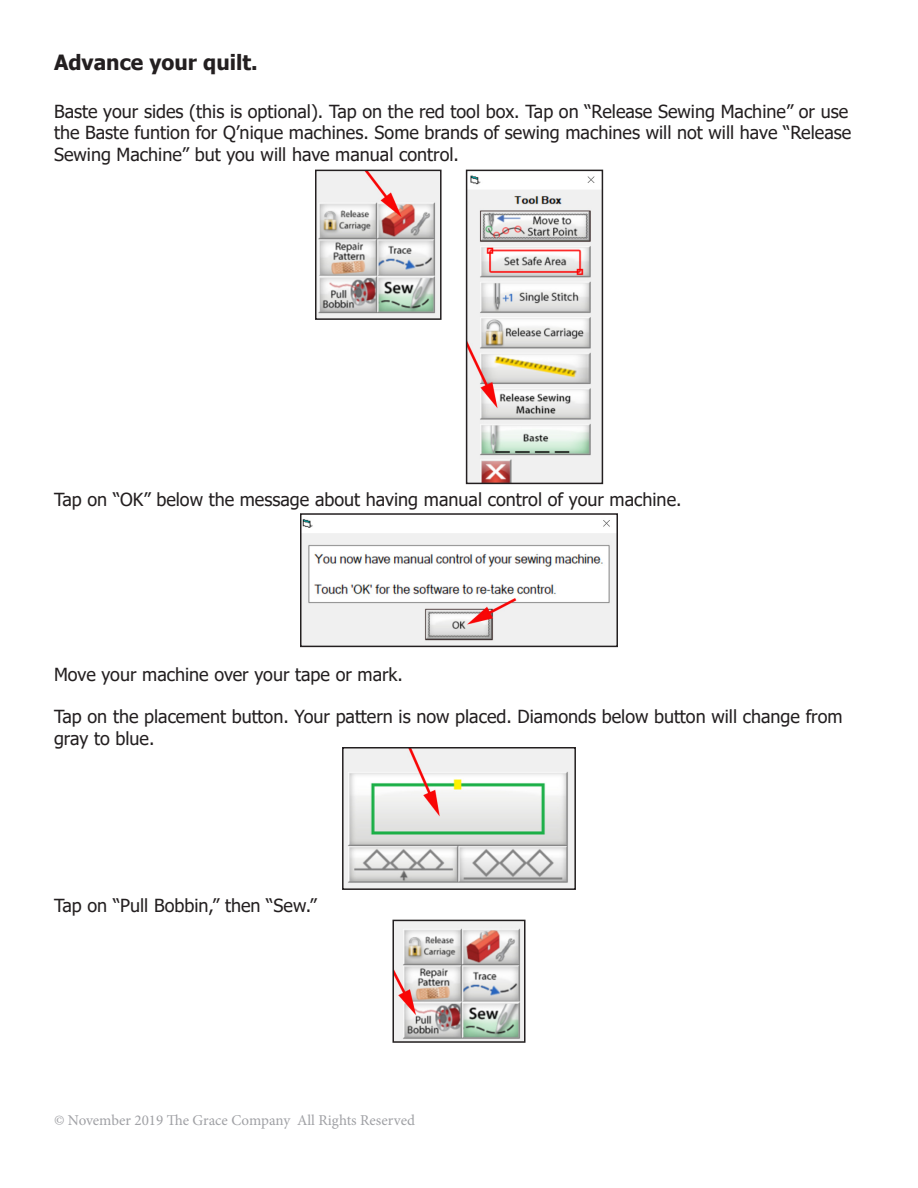
<style>
.page{position:relative;width:918px;height:1188px;background:#fff}
.page>*{position:absolute;margin:0;border:0;box-sizing:border-box;transform-origin:0 0}
.t1{font:700 21px "Tahoma";color:#231f20}
.t2{font:18px/21.6px "Tahoma";color:#231f20}
.t3{font:15px "Minion Pro";color:#a0a1a5}
</style>
<div class="page">
<img style="left:318px;top:173px;width:121px;height:144px">
<div style="left:315px;top:170px;width:127px;height:150px;border:2px solid #231f20"></div>
<img style="left:469px;top:175px;width:131px;height:306px">
<div style="left:466px;top:170px;width:137px;height:314px;border:2px solid #231f20"></div>
<img style="left:345px;top:750px;width:228px;height:137px">
<div style="left:342px;top:747px;width:234px;height:143px;border:2px solid #231f20"></div>
<img style="left:395px;top:923px;width:128px;height:117px">
<div style="left:392px;top:920px;width:134px;height:123px;border:2px solid #231f20"></div>
<img style="left:303px;top:519px;width:312px;height:125px">
<div style="left:300px;top:513px;width:318px;height:134px;border:2px solid #231f20"></div>
<p class="t1" style="left:54px;top:48px;width:205px">Advance your quilt.</p>
<p class="t2" style="left:54px;top:101px;width:799px">Baste your sides (this is optional). Tap on the red tool box. Tap on “Release Sewing Machine” or use the Baste funtion for Q’nique machines. Some brands of sewing machines will not will have “Release</p>
<p class="t2" style="left:54px;top:145px;width:407px">Sewing Machine” but you will have manual control.</p>
<p class="t2" style="left:54px;top:490px;width:629px">Tap on “OK” below the message about having manual control of your machine.</p>
<p class="t2" style="left:54px;top:665px;width:351px">Move your machine over your tape or mark.</p>
<p class="t2" style="left:54px;top:707px;width:790px">Tap on the placement button. Your pattern is now placed. Diamonds below button will change from gray to blue.</p>
<p class="t2" style="left:54px;top:895px;width:264px">Tap on “Pull Bobbin,” then “Sew.”</p>
<p class="t3" style="left:54px;top:1111px;width:363px">© November 2019 The Grace Company All Rights Reserved</p>
</div>
